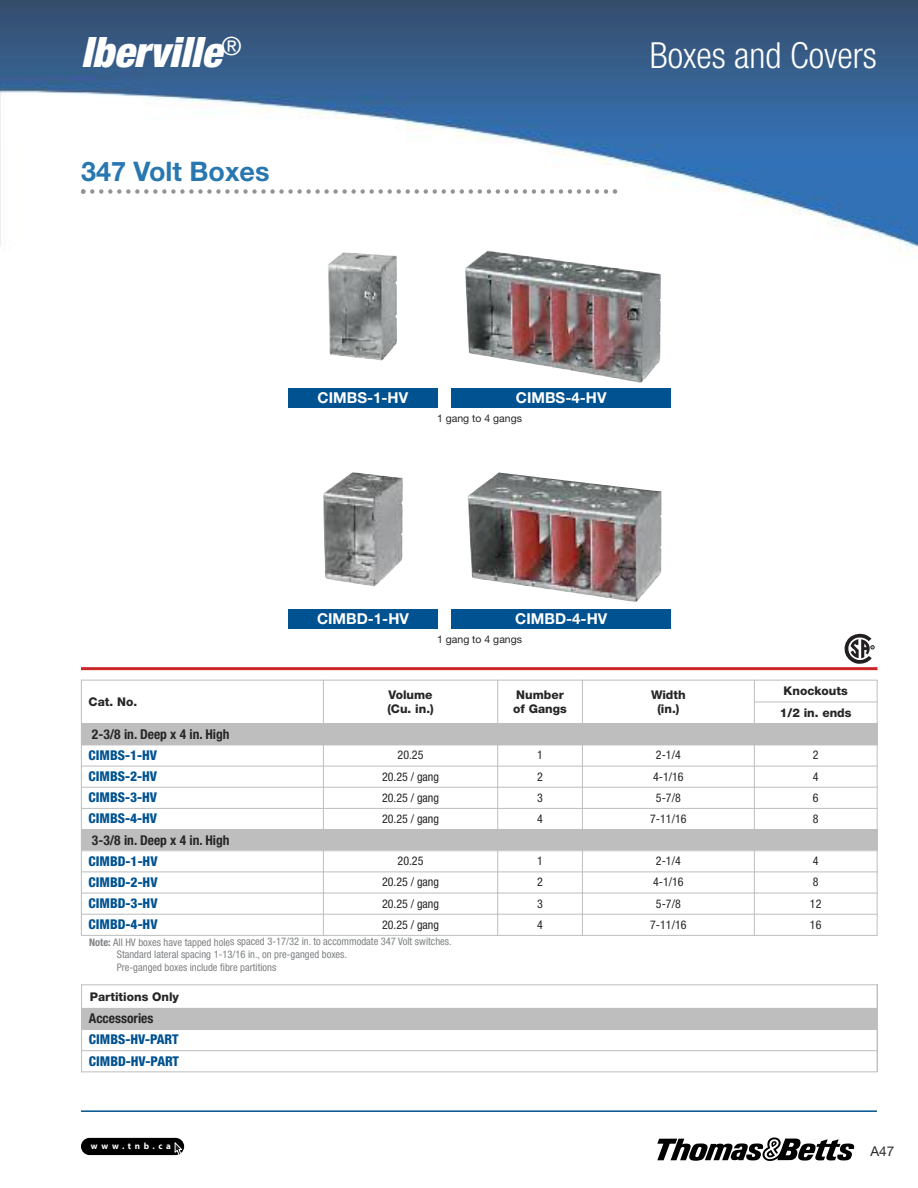
<style>
.page{position:relative;width:918px;height:1188px;background:#fff}
.page>*{position:absolute;margin:0;border:0;box-sizing:border-box;transform-origin:0 0}
.t1{font:italic 900 condensed 42px "Helvetica Neue LT Std";color:#fff}
.t2{font:300 condensed 36px "Helvetica Neue LT Std";color:#fff}
.t3{font:700 27px "Helvetica Neue LT Std";color:#2977b1}
.t4{font:700 15px "Helvetica Neue LT Std";color:#fff}
.t5{font:800 condensed 13.5px/21.1px "Helvetica Neue LT Std";color:#005291}
.t6{font:700 condensed 13.5px "Helvetica Neue LT Std";color:#272627}
.t7{font:13.5px "Helvetica Neue LT Std";color:#272627}
.t8{font:condensed 12px "Helvetica Neue LT Std";color:#272627}
.t9{font:800 12px/14.4px "Helvetica Neue LT Std";color:#272627}
.t10{font:condensed 10.5px/12.6px "Helvetica Neue LT Std";color:#7f8184}
.t11{font:10.5px "Helvetica Neue LT Std";color:#272627}
.t12{font:700 9px "Myriad Pro";letter-spacing:.405em;color:#fff}
.s1{font-weight:700}
</style>
<div class="page">
<img style="left:0;top:0;width:918px;height:252px">
<img style="left:467px;top:472px;width:195px;height:130px">
<div style="left:288px;top:609px;width:150px;height:20px;background:#005291"></div>
<img style="left:323px;top:472px;width:80px;height:114px">
<div style="left:451px;top:609px;width:220px;height:20px;background:#005291"></div>
<img style="left:465px;top:250px;width:196px;height:133px">
<div style="left:288px;top:389px;width:150px;height:19px;background:#005291"></div>
<img style="left:328px;top:252px;width:69px;height:109px">
<div style="left:451px;top:389px;width:220px;height:19px;background:#005291"></div>
<hr style="left:81px;top:667px;width:797px;height:3px;background:#cc262b">
<svg style="left:845px;top:634px;width:29px;height:30px"></svg>
<div style="left:81px;top:1008px;width:796px;height:22px;background:#bebebe"></div>
<hr style="left:81px;top:984px;width:1px;height:88px;background:#bebebe">
<hr style="left:877px;top:984px;width:1px;height:88px;background:#bebebe">
<hr style="left:81px;top:984px;width:797px;height:1px;background:#bebebe">
<hr style="left:81px;top:1050px;width:797px;height:1px;background:#bebebe">
<hr style="left:81px;top:1071px;width:797px;height:1px;background:#bebebe">
<div style="left:81px;top:724px;width:796px;height:21px;background:#bebebe"></div>
<div style="left:81px;top:830px;width:796px;height:21px;background:#bebebe"></div>
<hr style="left:81px;top:680px;width:1px;height:256px;background:#bebebe">
<hr style="left:323px;top:680px;width:1px;height:44px;background:#bebebe">
<hr style="left:323px;top:745px;width:1px;height:85px;background:#bebebe">
<hr style="left:323px;top:850px;width:1px;height:86px;background:#bebebe">
<hr style="left:497px;top:680px;width:1px;height:44px;background:#bebebe">
<hr style="left:497px;top:745px;width:1px;height:85px;background:#bebebe">
<hr style="left:497px;top:850px;width:1px;height:86px;background:#bebebe">
<hr style="left:582px;top:680px;width:1px;height:44px;background:#bebebe">
<hr style="left:582px;top:745px;width:1px;height:85px;background:#bebebe">
<hr style="left:582px;top:850px;width:1px;height:86px;background:#bebebe">
<hr style="left:754px;top:680px;width:1px;height:44px;background:#bebebe">
<hr style="left:754px;top:745px;width:1px;height:85px;background:#bebebe">
<hr style="left:754px;top:850px;width:1px;height:86px;background:#bebebe">
<hr style="left:877px;top:680px;width:1px;height:256px;background:#bebebe">
<hr style="left:81px;top:680px;width:797px;height:1px;background:#bebebe">
<hr style="left:754px;top:702px;width:124px;height:1px;background:#bebebe">
<hr style="left:81px;top:723px;width:797px;height:1px;background:#bebebe">
<hr style="left:81px;top:745px;width:797px;height:1px;background:#bebebe">
<hr style="left:81px;top:766px;width:797px;height:1px;background:#bebebe">
<hr style="left:81px;top:787px;width:797px;height:1px;background:#bebebe">
<hr style="left:81px;top:808px;width:797px;height:1px;background:#bebebe">
<hr style="left:81px;top:829px;width:797px;height:1px;background:#bebebe">
<hr style="left:81px;top:872px;width:797px;height:1px;background:#bebebe">
<hr style="left:81px;top:893px;width:797px;height:1px;background:#bebebe">
<hr style="left:81px;top:914px;width:797px;height:1px;background:#bebebe">
<hr style="left:81px;top:935px;width:797px;height:1px;background:#bebebe">
<hr style="left:81px;top:1110px;width:796px;height:2px;background:#005291">
<svg style="left:657px;top:1137px;width:197px;height:24px"></svg>
<div style="left:81px;top:1138px;width:103px;height:17px;background:#000;border-radius:9px"></div>
<svg style="left:175px;top:1143px;width:7px;height:13px"></svg>
<svg style="left:81px;top:189px;width:536px;height:5px"></svg>
<h1 class="t1" style="left:81px;top:38px;width:162px">Iberville<sup>®</sup></h1>
<h2 class="t2" style="left:650px;top:42px;width:229px">Boxes and Covers</h2>
<h3 class="t3" style="left:81px;top:161px;width:190px">347 Volt Boxes</h3>
<h3 class="t4" style="left:318px;top:392px;width:92px">CIMBS-1-HV</h3>
<h3 class="t4" style="left:516px;top:392px;width:92px">CIMBS-4-HV</h3>
<p class="t11" style="left:437px;top:415px;width:86px">1 gang to 4 gangs</p>
<h3 class="t4" style="left:317px;top:613px;width:93px">CIMBD-1-HV</h3>
<h3 class="t4" style="left:515px;top:613px;width:93px">CIMBD-4-HV</h3>
<p class="t11" style="left:437px;top:635px;width:86px">1 gang to 4 gangs</p>
<p class="t9" style="left:89px;top:696px;width:50px">Cat. No.</p>
<p class="t9" style="left:387px;top:688px;width:48px">Volume (Cu. in.)</p>
<p class="t9" style="left:513px;top:688px;width:55px">Number of Gangs</p>
<p class="t9" style="left:651px;top:688px;width:36px;text-align:center">Width (in.)</p>
<p class="t9" style="left:780px;top:681px;width:73px;line-height:21.8px;text-align:center">Knockouts<br>1/2 in. ends</p>
<p class="t6" style="left:92px;top:729px;width:139px">2-3/8 in. Deep x 4 in. High</p>
<p class="t5" style="left:89px;top:746px;width:70px">CIMBS-1-HV</p>
<p class="t8" style="left:398px;top:751px;width:27px">20.25</p>
<p class="t8" style="left:537px;top:751px;width:7px">1</p>
<p class="t8" style="left:656px;top:751px;width:26px">2-1/4</p>
<p class="t8" style="left:813px;top:751px;width:7px">2</p>
<p class="t5" style="left:89px;top:767px;width:70px">CIMBS-2-HV</p>
<p class="t8" style="left:382px;top:772px;width:59px">20.25 / gang</p>
<p class="t8" style="left:537px;top:772px;width:7px">2</p>
<p class="t8" style="left:653px;top:772px;width:32px">4-1/16</p>
<p class="t8" style="left:813px;top:772px;width:7px">4</p>
<p class="t5" style="left:89px;top:788px;width:70px">CIMBS-3-HV</p>
<p class="t8" style="left:382px;top:793px;width:59px">20.25 / gang</p>
<p class="t8" style="left:537px;top:793px;width:7px">3</p>
<p class="t8" style="left:656px;top:793px;width:26px">5-7/8</p>
<p class="t8" style="left:813px;top:793px;width:7px">6</p>
<p class="t5" style="left:89px;top:809px;width:70px">CIMBS-4-HV</p>
<p class="t8" style="left:382px;top:814px;width:59px">20.25 / gang</p>
<p class="t8" style="left:537px;top:814px;width:7px">4</p>
<p class="t8" style="left:650px;top:814px;width:38px">7-11/16</p>
<p class="t8" style="left:813px;top:814px;width:7px">8</p>
<p class="t6" style="left:92px;top:835px;width:139px">3-3/8 in. Deep x 4 in. High</p>
<p class="t5" style="left:89px;top:851px;width:71px">CIMBD-1-HV</p>
<p class="t8" style="left:398px;top:857px;width:27px">20.25</p>
<p class="t8" style="left:537px;top:857px;width:7px">1</p>
<p class="t8" style="left:656px;top:857px;width:26px">2-1/4</p>
<p class="t8" style="left:813px;top:857px;width:7px">4</p>
<p class="t5" style="left:89px;top:873px;width:71px">CIMBD-2-HV</p>
<p class="t8" style="left:382px;top:878px;width:59px">20.25 / gang</p>
<p class="t8" style="left:537px;top:878px;width:7px">2</p>
<p class="t8" style="left:653px;top:878px;width:32px">4-1/16</p>
<p class="t8" style="left:813px;top:878px;width:7px">8</p>
<p class="t5" style="left:89px;top:894px;width:71px">CIMBD-3-HV</p>
<p class="t8" style="left:382px;top:899px;width:59px">20.25 / gang</p>
<p class="t8" style="left:537px;top:899px;width:7px">3</p>
<p class="t8" style="left:656px;top:899px;width:26px">5-7/8</p>
<p class="t8" style="left:810px;top:899px;width:13px">12</p>
<p class="t5" style="left:89px;top:915px;width:71px">CIMBD-4-HV</p>
<p class="t8" style="left:382px;top:920px;width:59px">20.25 / gang</p>
<p class="t8" style="left:537px;top:920px;width:7px">4</p>
<p class="t8" style="left:650px;top:920px;width:38px">7-11/16</p>
<p class="t8" style="left:810px;top:920px;width:13px">16</p>
<p class="t10" style="left:117px;top:936px;width:336px;text-indent:-28px"><span class="s1">Note:</span> All HV boxes have tapped holes spaced 3-17/32 in. to accommodate 347 Volt switches.<br>Standard lateral spacing 1-13/16 in., on pre-ganged boxes.<br>Pre-ganged boxes include fibre partitions</p>
<p class="t9" style="left:90px;top:990px;width:91px">Partitions Only</p>
<p class="t6" style="left:89px;top:1014px;width:66px">Accessories</p>
<p class="t5" style="left:89px;top:1030px;width:92px">CIMBS-HV-PART<br>CIMBD-HV-PART</p>
<p class="t12" style="left:91px;top:1143px;width:81px">www.tnb.ca</p>
<p class="t7" style="left:870px;top:1147px;width:25px">A47</p>
</div>
